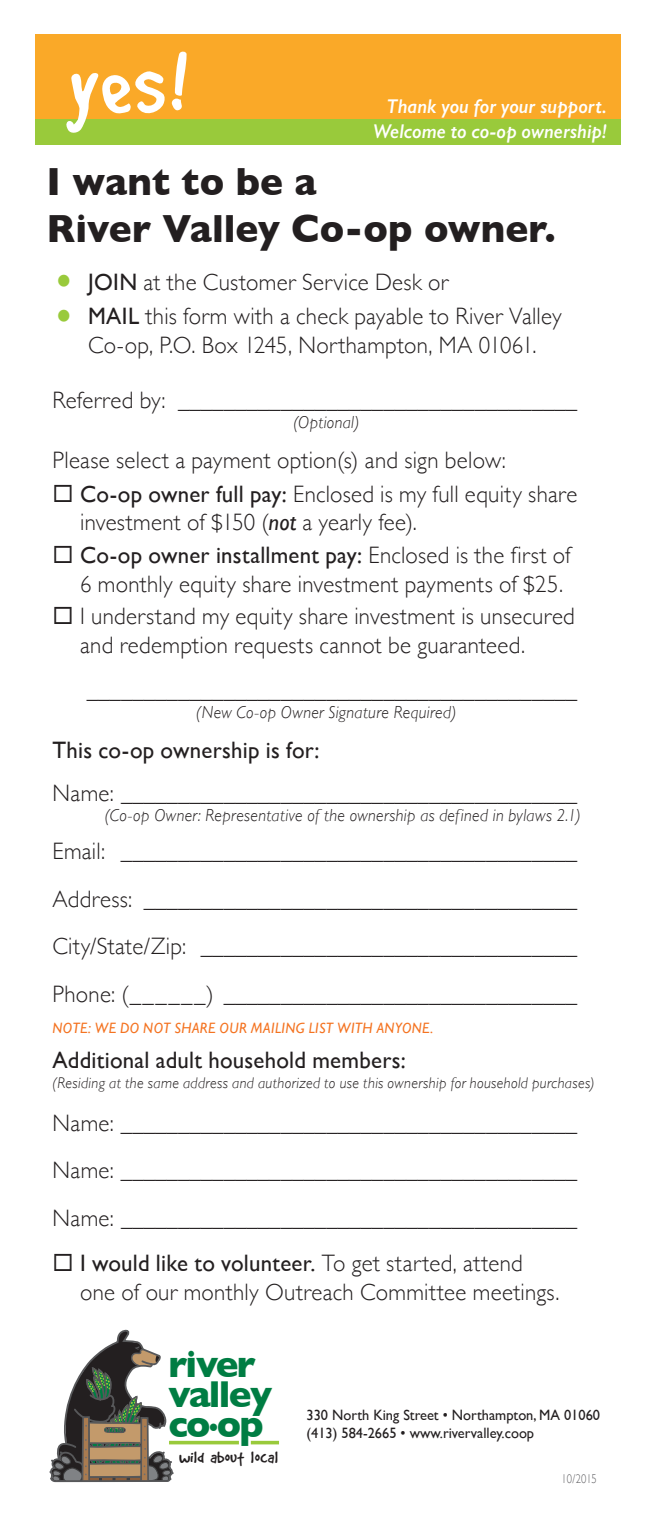
<style>
.page{position:relative;width:653px;height:1530px;background:#fff}
.page>*{position:absolute;margin:0;border:0;box-sizing:border-box;transform-origin:0 0}
.t1{font:90.75px "Good Dog";color:#fff;scale:.96 1}
.t2{font:700 40px/47.5px "Gill Sans";color:#231f20;scale:.96 1}
.t3{font:800 38.25px/29.8px "Gill Sans";letter-spacing:-.045em;color:#007d43}
.t4{font:300 23.75px/28.8px "Gill Sans";letter-spacing:.015em;color:#231f20;scale:.96 1}
.t5{font:23.75px "Gill Sans";letter-spacing:.01em;color:#231f20;scale:.96 1}
.t6{font:italic 600 20px/25px "Gill Sans";letter-spacing:.005em;color:#fff;text-align:right;scale:.96 1}
.t7{font:18px "Good Dog";letter-spacing:.025em;color:#231f20}
.t8{font:italic 300 17.5px "Gill Sans";letter-spacing:.02em;color:#231f20;scale:.96 1}
.t9{font:italic 300 15.5px "Gill Sans";letter-spacing:.025em;color:#231f20;scale:.96 1}
.t10{font:15px/18px "Gill Sans";color:#231f20;scale:.96 1}
.t11{font:italic 15px "Gill Sans";letter-spacing:.03em;color:#f47321;scale:.96 1}
.t12{font:300 12.75px "Gill Sans";letter-spacing:-.015em;color:#636366;scale:.83 1}
.s1{font-size:47.5px;color:#99ca3b}
.s2{font-weight:400}
.s3{font-weight:400;font-style:italic}
</style>
<div class="page">
<div style="left:35px;top:34px;width:585px;height:85px;background:#faa928"></div>
<hr style="left:169px;top:1441px;width:70px;height:3px;background:#99ca3b">
<hr style="left:251px;top:1441px;width:28px;height:3px;background:#99ca3b">
<svg style="left:49px;top:1329px;width:126px;height:154px"></svg>
<div style="left:35px;top:119px;width:585px;height:26px;background:#99ca3b"></div>
<h1 class="t1" style="left:65px;top:43px;width:126px;rotate:-5deg">yes!</h1>
<p class="t6" style="left:373px;top:93px;width:245px">Thank you for your support.<br>Welcome to co-op ownership!</p>
<h2 class="t2" style="left:47px;top:157px;width:531px">I want to be a<br>River Valley Co-op owner.</h2>
<p class="t4" style="left:52px;top:267px;width:414px"><span class="s1">•</span> <span class="s2">JOIN</span> at the Customer Service Desk or</p>
<p class="t4" style="left:52px;top:301px;width:531px;text-align:center"><span class="s1">•</span> <span class="s2">MAIL</span> this form with a check payable to River Valley<br>Co-op, P.O. Box 1245, Northampton, MA 01061.</p>
<p class="t4" style="left:52px;top:385px;width:548px">Referred by: ___________________________________</p>
<p class="t8" style="left:293px;top:412px;width:71px">(Optional)</p>
<p class="t4" style="left:52px;top:445px;width:473px">Please select a payment option(s) and sign below:</p>
<p class="t4" style="left:80px;top:478px;width:519px;text-indent:-28px">◻ <span class="s2">Co-op owner full pay:</span> Enclosed is my full equity share investment of $150 (<span class="s3">not</span> a yearly fee).</p>
<p class="t4" style="left:80px;top:540px;width:512px;text-indent:-28px">◻ <span class="s2">Co-op owner installment pay:</span> Enclosed is the first of<br>6 monthly equity share investment payments of $25.</p>
<p class="t4" style="left:80px;top:601px;width:517px;text-indent:-28px">◻ I understand my equity share investment is unsecured and redemption requests cannot be guaranteed.</p>
<p class="t4" style="left:87px;top:674px;width:512px">___________________________________________</p>
<p class="t8" style="left:196px;top:702px;width:273px">(New Co-op Owner Signature Required)</p>
<p class="t5" style="left:52px;top:736px;width:279px">This co-op ownership is for:</p>
<p class="t4" style="left:52px;top:778px;width:548px">Name: ________________________________________</p>
<p class="t8" style="left:105px;top:806px;width:497px">(Co-op Owner: Representative of the ownership as defined in bylaws 2.1)</p>
<p class="t4" style="left:52px;top:826px;width:548px;line-height:47.5px;text-align:justify">Email: ________________________________________ Address: ______________________________________ City/State/Zip: _________________________________ Phone: (______) _______________________________</p>
<p class="t11" style="left:52px;top:1020px;width:398px">NOTE: WE DO NOT SHARE OUR MAILING LIST WITH ANYONE.</p>
<p class="t5" style="left:52px;top:1046px;width:369px">Additional adult household members:</p>
<p class="t9" style="left:52px;top:1074px;width:566px">(Residing at the same address and authorized to use this ownership for household purchases)</p>
<p class="t4" style="left:52px;top:1098px;width:548px;line-height:47.5px;text-align:justify">Name: ________________________________________ Name: ________________________________________ Name: ________________________________________</p>
<p class="t4" style="left:80px;top:1248px;width:500px;text-indent:-28px">◻ <span class="s2">I would like to volunteer.</span> To get started, attend one of our monthly Outreach Committee meetings.</p>
<h3 class="t3" style="left:168px;top:1349px;width:105px">river valley co<sup>.</sup>op</h3>
<p class="t7" style="left:179px;top:1448px;width:101px">wild about local</p>
<p class="t10" style="left:306px;top:1406px;width:307px">330 North King Street • Northampton, MA 01060 (413) 584-2665 • www.rivervalley.coop</p>
<p class="t12" style="left:561px;top:1469px;width:44px">10/2015</p>
</div>
